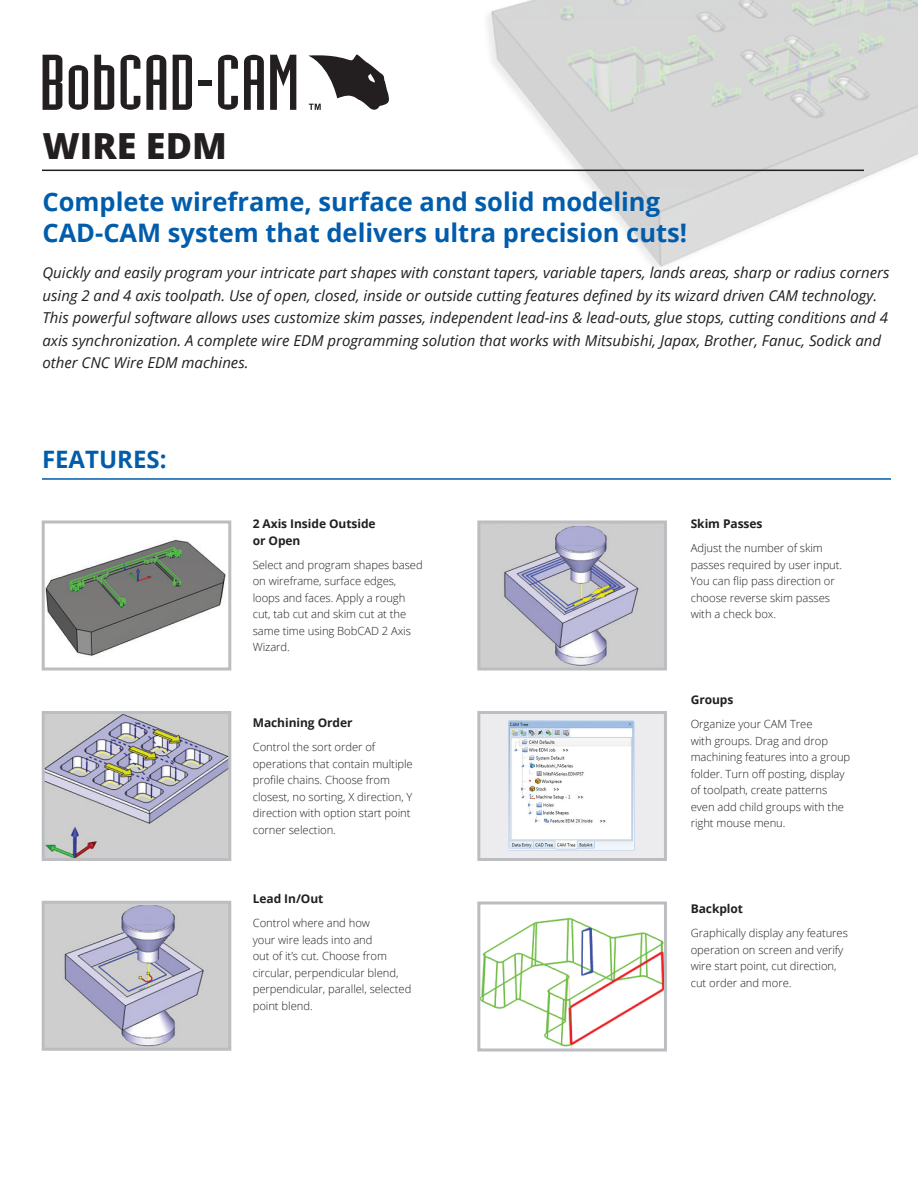
<style>
.page{position:relative;width:918px;height:1188px;background:#fff}
.page>*{position:absolute;margin:0;border:0;box-sizing:border-box;transform-origin:0 0}
.t1{font:800 36px "Open Sans";color:#231f20}
.t2{font:700 25.5px/30.6px "Open Sans";color:#015dab}
.t3{font:700 24px "Open Sans";color:#015dab}
.t4{font:italic 15px/22.5px "Open Sans";color:#231f20}
.t5{font:700 12px/16.5px "Open Sans";letter-spacing:-.005em;color:#231f20}
.t6{font:300 11.25px/16.5px "Open Sans";letter-spacing:-.005em;color:#231f20}
</style>
<div class="page">
<img style="left:466px;top:0;width:452px;height:268px">
<hr style="left:42px;top:170px;width:822px;height:1px;background:#231f20">
<svg style="left:43px;top:55px;width:19px;height:55px"></svg>
<svg style="left:69px;top:65px;width:19px;height:45px"></svg>
<svg style="left:94px;top:55px;width:20px;height:55px"></svg>
<svg style="left:121px;top:55px;width:19px;height:55px"></svg>
<svg style="left:146px;top:55px;width:20px;height:55px"></svg>
<svg style="left:173px;top:55px;width:19px;height:55px"></svg>
<svg style="left:218px;top:55px;width:20px;height:55px"></svg>
<svg style="left:244px;top:55px;width:20px;height:55px"></svg>
<svg style="left:270px;top:55px;width:26px;height:55px"></svg>
<div style="left:198px;top:80px;width:13px;height:6px;background:#231f20"></div>
<svg style="left:308px;top:54px;width:81px;height:56px"></svg>
<hr style="left:42px;top:478px;width:849px;height:2px;background:#015dab">
<img style="left:46px;top:539px;width:180px;height:117px">
<div style="left:42px;top:520px;width:189px;height:150px;border:3px solid #bcbdc0"></div>
<img style="left:481px;top:524px;width:182px;height:142px">
<div style="left:477px;top:520px;width:190px;height:150px;border:3px solid #bcbdc0"></div>
<img style="left:46px;top:715px;width:181px;height:142px">
<div style="left:42px;top:711px;width:189px;height:150px;border:3px solid #bcbdc0"></div>
<img style="left:46px;top:905px;width:181px;height:142px">
<div style="left:42px;top:901px;width:189px;height:150px;border:3px solid #bcbdc0"></div>
<div style="left:479px;top:712px;width:186px;height:148px;background:#ececee"></div>
<img style="left:509px;top:720px;width:125px;height:131px">
<div style="left:477px;top:711px;width:190px;height:150px;border:3px solid #bcbdc0"></div>
<img style="left:481px;top:917px;width:182px;height:131px">
<div style="left:477px;top:902px;width:190px;height:150px;border:3px solid #bcbdc0"></div>
<h1 class="t1" style="left:42px;top:119px;width:186px">WIRE EDM</h1>
<h2 class="t2" style="left:42px;top:186px;width:646px">Complete wireframe, surface and solid modeling<br>CAD-CAM system that delivers ultra precision cuts!</h2>
<p class="t4" style="left:42px;top:261px;width:849px">Quickly and easily program your intricate part shapes with constant tapers, variable tapers, lands areas, sharp or radius corners using 2 and 4 axis toolpath. Use of open, closed, inside or outside cutting features defined by its wizard driven CAM technology.<br>This powerful software allows uses customize skim passes, independent lead-ins &amp; lead-outs, glue stops, cutting conditions and 4 axis synchronization. A complete wire EDM programming solution that works with Mitsubishi, Japax, Brother, Fanuc, Sodick and other CNC Wire EDM machines.</p>
<h3 class="t3" style="left:42px;top:443px;width:126px">Features:</h3>
<p class="t5" style="left:253px;top:515px;width:124px">2 Axis Inside Outside or Open</p>
<p class="t6" style="left:253px;top:556px;width:171px">Select and program shapes based on wireframe, surface edges, loops and faces. Apply a rough cut, tab cut and skim cut at the same time using BobCAD 2 Axis<br>Wizard.</p>
<p class="t5" style="left:253px;top:714px;width:101px">Machining Order</p>
<p class="t6" style="left:253px;top:738px;width:162px">Control the sort order of operations that contain multiple profile chains. Choose from closest, no sorting, X direction, Y direction with option start point corner selection.</p>
<p class="t5" style="left:253px;top:890px;width:72px">Lead In/Out</p>
<p class="t6" style="left:253px;top:915px;width:160px">Control where and how<br>your wire leads into and<br>out of it’s cut. Choose from circular, perpendicular blend, perpendicular, parallel, selected point blend.</p>
<p class="t5" style="left:691px;top:515px;width:73px">Skim Passes</p>
<p class="t6" style="left:691px;top:540px;width:153px">Adjust the number of skim passes required by user input.<br>You can flip pass direction or choose reverse skim passes with a check box.</p>
<p class="t5" style="left:691px;top:691px;width:44px">Groups</p>
<p class="t6" style="left:691px;top:716px;width:161px">Organize your CAM Tree<br>with groups. Drag and drop machining features into a group folder. Turn off posting, display of toolpath, create patterns even add child groups with the right mouse menu.</p>
<p class="t5" style="left:691px;top:900px;width:54px">Backplot</p>
<p class="t6" style="left:691px;top:925px;width:159px">Graphically display any features operation on screen and verify wire start point, cut direction, cut order and more.</p>
</div>
